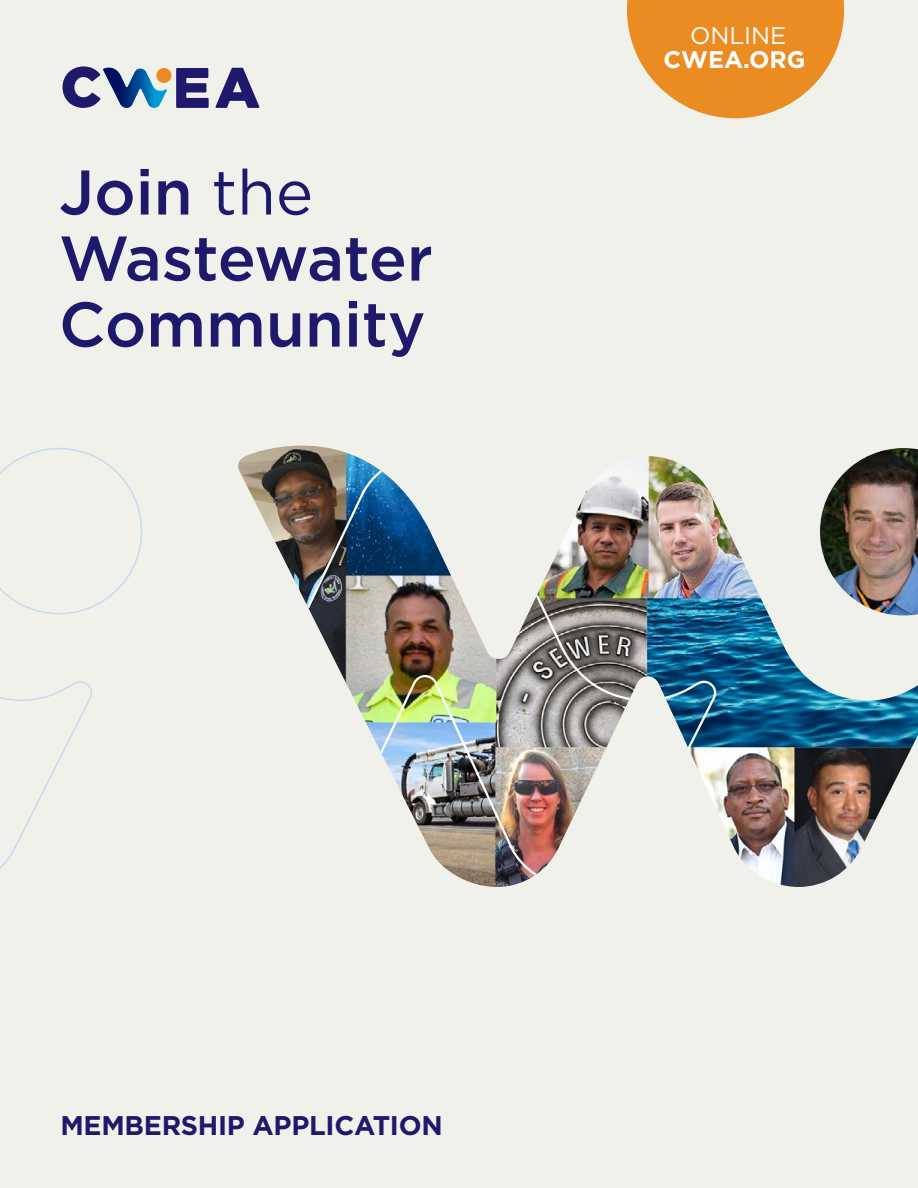
<style>
.page{position:relative;width:918px;height:1188px;background:#f1f1ec}
.page>*{position:absolute;margin:0;border:0;box-sizing:border-box;transform-origin:0 0}
.t1{font:500 63px/66px "Gotham";color:#1e196a}
.t2{font:700 27px "Gotham";letter-spacing:-.01em;color:#1e196a}
.t3{font:700 24px "Gotham";color:#fff}
.t4{font:24px "Gotham";color:#fff}
.s1{font-weight:400}
</style>
<div class="page">
<svg style="left:215px;top:68px;width:44px;height:40px"></svg>
<svg style="left:63px;top:66px;width:146px;height:42px"></svg>
<img style="left:238px;top:446px;width:680px;height:441px">
<img style="left:820px;top:448px;width:98px;height:167px">
<svg style="left:0;top:448px;width:143px;height:421px"></svg>
<svg style="left:663px;top:680px;width:58px;height:71px"></svg>
<img style="left:305px;top:468px;width:327px;height:410px">
<svg style="left:627px;top:0;width:217px;height:118px"></svg>
<p class="t1" style="left:59px;top:158px;width:375px">Join <span class="s1">the<br></span>Wastewater<br>Community</p>
<p class="t4" style="left:690px;top:20px;width:98px">ONLINE</p>
<p class="t3" style="left:664px;top:43px;width:144px">CWEA.ORG</p>
<p class="t2" style="left:60px;top:1107px;width:384px">MEMBERSHIP APPLICATION</p>
</div>
